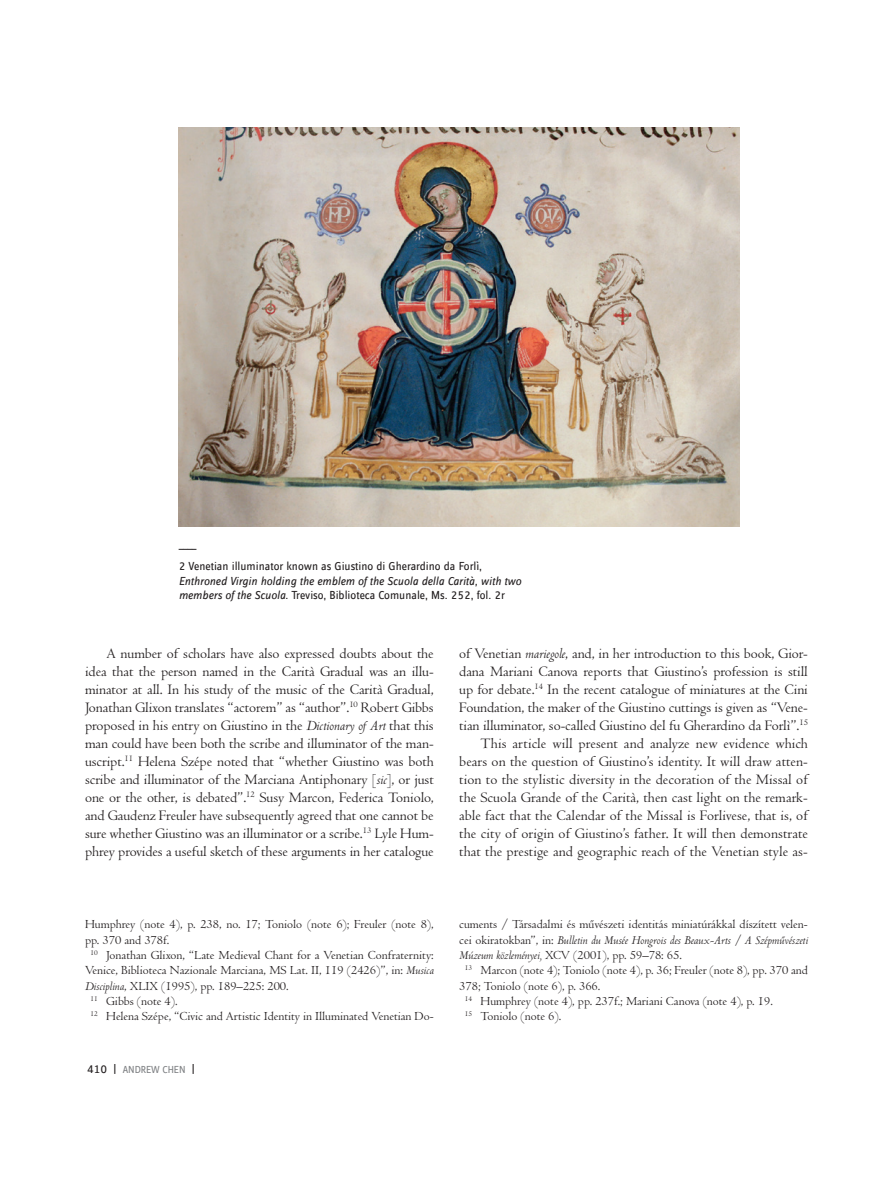
<style>
.page{position:relative;width:893px;height:1191px;background:#fff}
.page>*{position:absolute;margin:0;border:0;box-sizing:border-box;transform-origin:0 0}
.t1{font:15px/18px "Centaur MT Pro";letter-spacing:-.005em;color:#231f20;text-align:right}
.t2{font:12.75px "Centaur MT Pro";color:#231f20}
.t3{font:italic 12.75px "Centaur MT Pro";color:#231f20}
.t4{font:italic 12px/14.4px "Zine Sans Display Offc";color:#231f20}
.t5{font:12px/23px "Zine Sans Display Offc";color:#231f20}
.t6{font:10.5px "Zine Sans Display Offc";color:#808285}
.s1{font-style:normal}
.s2{font-style:italic}
.s3{font-size:12px;color:#231f20}
</style>
<div class="page">
<img style="left:179px;top:128px;width:561px;height:399px">
<p class="t5" style="left:179px;top:532px;width:305px">____<br>2 Venetian illuminator known as Giustino di Gherardino da Forlì,</p>
<p class="t4" style="left:179px;top:574px;width:344px">Enthroned Virgin holding the emblem of the Scuola della Carità, with two members of the Scuola<span class="s1">. Treviso, Biblioteca Comunale, Ms. 252, fol. 2r</span></p>
<p class="t1" style="left:85px;top:644px;width:350px;text-align:justify;text-indent:21px">A number of scholars have also expressed doubts about the idea that the person named in the Carità Gradual was an illu&shy;minator at all. In his study of the music of the Carità Gradual, Jonathan Glixon translates “actorem” as “author”.<sup>10</sup> Robert Gibbs proposed in his entry on Giustino in the <span class="s2">Dictionary of Art</span> that this man could have been both the scribe and illuminator of the man&shy;uscript.<sup>11</sup> Helena Szépe noted that “whether Giustino was both scribe and illuminator of the Marciana Antiphonary [<span class="s2">sic</span>], or just one or the other, is debated”.<sup>12</sup> Susy Marcon, Federica Toniolo, and Gaudenz Freuler have subsequently agreed that one cannot be sure whether Giustino was an illuminator or a scribe.<sup>13</sup> Lyle Hum&shy;phrey provides a useful sketch of these arguments in her catalogue</p>
<p class="t2" style="left:85px;top:917px;width:350px">Humphrey (note 4), p. 238, no. 17; Toniolo (note 6); Freuler (note 8),</p>
<p class="t2" style="left:85px;top:932px;width:86px">pp. 370 and 378f.</p>
<p class="t2" style="left:91px;top:948px;width:345px"><sup>10</sup> Jonathan Glixon, “Late Medieval Chant for a Venetian Confraternity:</p>
<p class="t2" style="left:85px;top:963px;width:350px">Venice, Biblioteca Nazionale Marciana, MS Lat. II, 119 (2426)”, in: <span class="s2">Musica</span></p>
<p class="t2" style="left:85px;top:978px;width:205px"><span class="s2">Disciplina</span>, XLIX (1995), pp. 189–225: 200.</p>
<p class="t2" style="left:91px;top:994px;width:89px"><sup>11</sup> Gibbs (note 4).</p>
<p class="t2" style="left:91px;top:1009px;width:345px"><sup>12</sup> Helena Szépe, “Civic and Artistic Identity in Illuminated Venetian Do-</p>
<p class="t6" style="left:87px;top:1064px;width:109px"><span class="s3">410 |</span> ANDREW CHEN <span class="s3">|</span></p>
<p class="t1" style="left:459px;top:645px;width:350px">of Venetian <span class="s2">mariegole</span>, and, in her introduction to this book, Gior&shy;dana Mariani Canova reports that Giustino’s profession is still up for debate.<sup>14</sup> In the recent catalogue of miniatures at the Cini Foundation, the maker of the Giustino cuttings is given as “Vene&shy;tian illuminator, so-called Giustino del fu Gherardino da Forlì”.<sup>15<br></sup>This article will present and analyze new evidence which bears on the question of Giustino’s identity. It will draw atten&shy;tion to the stylistic diversity in the decoration of the Missal of the Scuola Grande of the Carità, then cast light on the remark&shy;able fact that the Calendar of the Missal is Forlivese, that is, of the city of origin of Giustino’s father. It will then demonstrate that the prestige and geographic reach of the Venetian style as-</p>
<p class="t2" style="left:459px;top:917px;width:350px">cuments / Társadalmi és művészeti identitás miniatúrákkal díszített velen-</p>
<p class="t3" style="left:459px;top:932px;width:350px"><span class="s1">cei okiratokban”, in:</span> Bulletin du Musée Hongrois des Beaux-Arts / A Szépművészeti</p>
<p class="t2" style="left:459px;top:948px;width:224px"><span class="s2">Múzeum közleményei,</span> XCV (2001), pp. 59–78: 65.</p>
<p class="t2" style="left:465px;top:963px;width:345px"><sup>13</sup> Marcon (note 4); Toniolo (note 4), p. 36; Freuler (note 8), pp. 370 and</p>
<p class="t2" style="left:459px;top:978px;width:143px">378; Toniolo (note 6), p. 366.</p>
<p class="t2" style="left:465px;top:994px;width:310px"><sup>14</sup> Humphrey (note 4), pp. 237f.; Mariani Canova (note 4), p. 19.</p>
<p class="t2" style="left:465px;top:1009px;width:98px"><sup>15</sup> Toniolo (note 6).</p>
</div>
